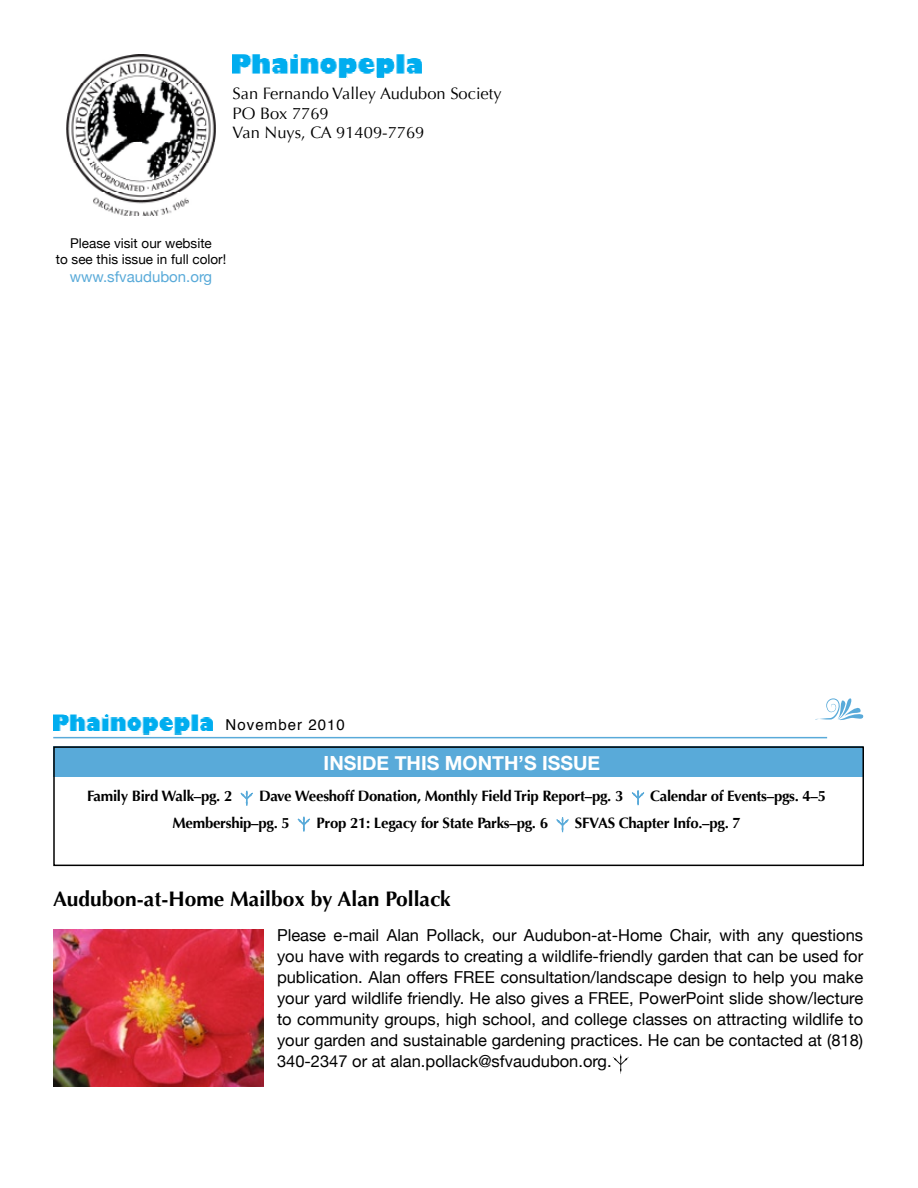
<style>
.page{position:relative;width:918px;height:1188px;background:#fff}
.page>*{position:absolute;margin:0;border:0;box-sizing:border-box;transform-origin:0 0}
.t1{font:700 21px "Optima";color:#000}
.t2{font:700 19.5px "Helvetica Neue";color:#fff}
.t3{font:16.5px/21px "Helvetica Neue";color:#000;text-align:justify}
.t4{font:16.5px/19.5px "Optima";color:#000}
.t5{font:700 15px "Optima";letter-spacing:-.02em;color:#000}
.t6{font:15px "Helvetica Neue";color:#59aad9}
.t7{font:15px "Helvetica";letter-spacing:.07em;color:#000}
.t8{font:13.5px/16.2px "Helvetica Neue";color:#000;text-align:center}
</style>
<div class="page">
<img style="left:66px;top:54px;width:149px;height:162px">
<img style="left:233px;top:54px;width:189px;height:24px">
<hr style="left:53px;top:737px;width:774px;height:1px;background:#59aad9">
<svg style="left:815px;top:698px;width:49px;height:23px"></svg>
<img style="left:53px;top:714px;width:160px;height:21px">
<div style="left:53px;top:747px;width:810px;height:30px;background:#59aad9"></div>
<div style="left:53px;top:746px;width:811px;height:120px;border:2px solid #000"></div>
<svg style="left:632px;top:790px;width:12px;height:15px"></svg>
<svg style="left:556px;top:817px;width:13px;height:15px"></svg>
<svg style="left:241px;top:791px;width:12px;height:15px"></svg>
<svg style="left:298px;top:817px;width:12px;height:15px"></svg>
<svg style="left:613px;top:1054px;width:16px;height:20px"></svg>
<img style="left:53px;top:930px;width:211px;height:157px">
<p class="t4" style="left:232px;top:84px;width:271px">San Fernando Valley Audubon Society<br>PO Box 7769<br>Van Nuys, CA 91409-7769</p>
<p class="t8" style="left:56px;top:235px;width:172px">Please visit our website<br>to see this issue in full color!</p>
<p class="t6" style="left:70px;top:268px;width:144px">www.sfvaudubon.org</p>
<p class="t7" style="left:226px;top:712px;width:121px">November 2010</p>
<p class="t2" style="left:324px;top:751px;width:278px">INSIDE THIS MONTH’S ISSUE</p>
<p class="t5" style="left:87px;top:787px;width:147px">Family Bird Walk–pg. 2</p>
<p class="t5" style="left:259px;top:787px;width:366px">Dave Weeshoff Donation, Monthly Field Trip Report–pg. 3</p>
<p class="t5" style="left:650px;top:787px;width:177px">Calendar of Events–pgs. 4–5</p>
<p class="t5" style="left:173px;top:814px;width:119px">Membership–pg. 5</p>
<p class="t5" style="left:317px;top:814px;width:233px">Prop 21: Legacy for State Parks–pg. 6</p>
<p class="t5" style="left:575px;top:814px;width:167px">SFVAS Chapter Info.–pg. 7</p>
<p class="t1" style="left:53px;top:887px;width:399px">Audubon-at-Home Mailbox by Alan Pollack</p>
<p class="t3" style="left:277px;top:924px;width:588px">Please e-mail Alan Pollack, our Audubon-at-Home Chair, with any questions you have with regards to creating a wildlife-friendly garden that can be used for publication. Alan offers FREE consultation/landscape design to help you make your yard wildlife friendly. He also gives a FREE, PowerPoint slide show/lecture to community groups, high school, and college classes on attracting wildlife to your garden and sustainable gardening practices. He can be contacted at (818)<br>340-2347 or at alan.pollack@sfvaudubon.org.</p>
</div>
